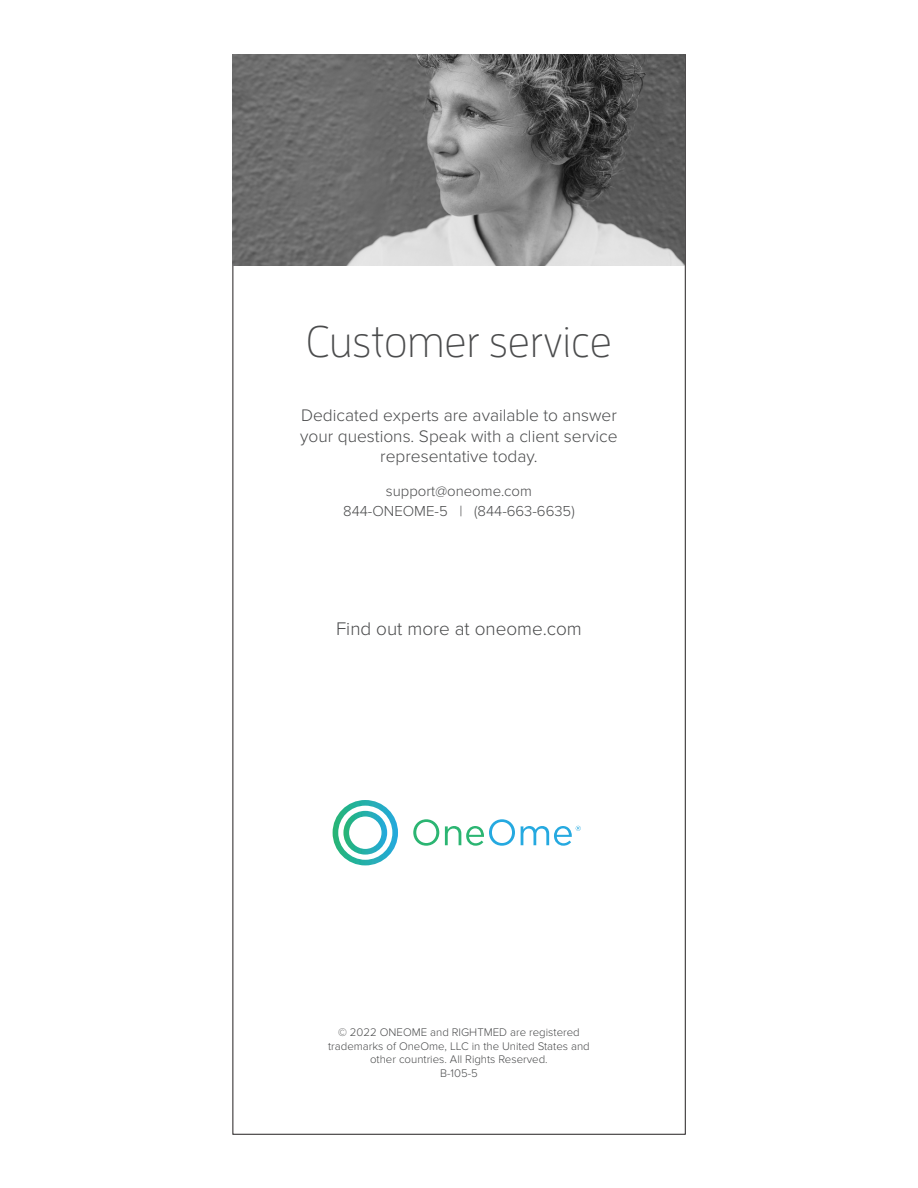
<style>
.page{position:relative;width:918px;height:1188px;background:#fff}
.page>*{position:absolute;margin:0;border:0;box-sizing:border-box;transform-origin:0 0}
.t1{font:300 44.1px "Enzo OT";color:#4b4c4d}
.t2{font:300 18.9px "Proxima Nova";color:#4b4c4d}
.t3{font:300 17.4px/20.9px "Proxima Nova";color:#4b4c4d;text-align:center}
.t4{font:300 15px "Proxima Nova";color:#4b4c4d}
.t5{font:300 11.4px "Proxima Nova";color:#4b4c4d}
</style>
<div class="page">
<img style="left:233px;top:54px;width:452px;height:211px">
<svg style="left:413px;top:819px;width:26px;height:27px"></svg>
<svg style="left:445px;top:819px;width:70px;height:27px"></svg>
<svg style="left:333px;top:800px;width:65px;height:65px"></svg>
<svg style="left:521px;top:826px;width:60px;height:20px"></svg>
<p class="t1" style="left:306px;top:316px;width:308px">Customer service</p>
<p class="t3" style="left:300px;top:405px;width:319px">Dedicated experts are available to answer your questions. Speak with a client service representative today.</p>
<p class="t4" style="left:386px;top:482px;width:148px">support@oneome.com</p>
<p class="t4" style="left:343px;top:502px;width:233px">844-ONEOME-5 | (844-663-6635)</p>
<p class="t2" style="left:336px;top:618px;width:247px">Find out more at oneome.com</p>
<p class="t5" style="left:338px;top:1025px;width:243px">© 2022 ONEOME and RIGHTMED are registered</p>
<p class="t5" style="left:328px;top:1039px;width:263px">trademarks of OneOme, LLC in the United States and</p>
<p class="t5" style="left:370px;top:1053px;width:179px">other countries. All Rights Reserved.</p>
<p class="t5" style="left:440px;top:1067px;width:39px">B-105-5</p>
</div>
